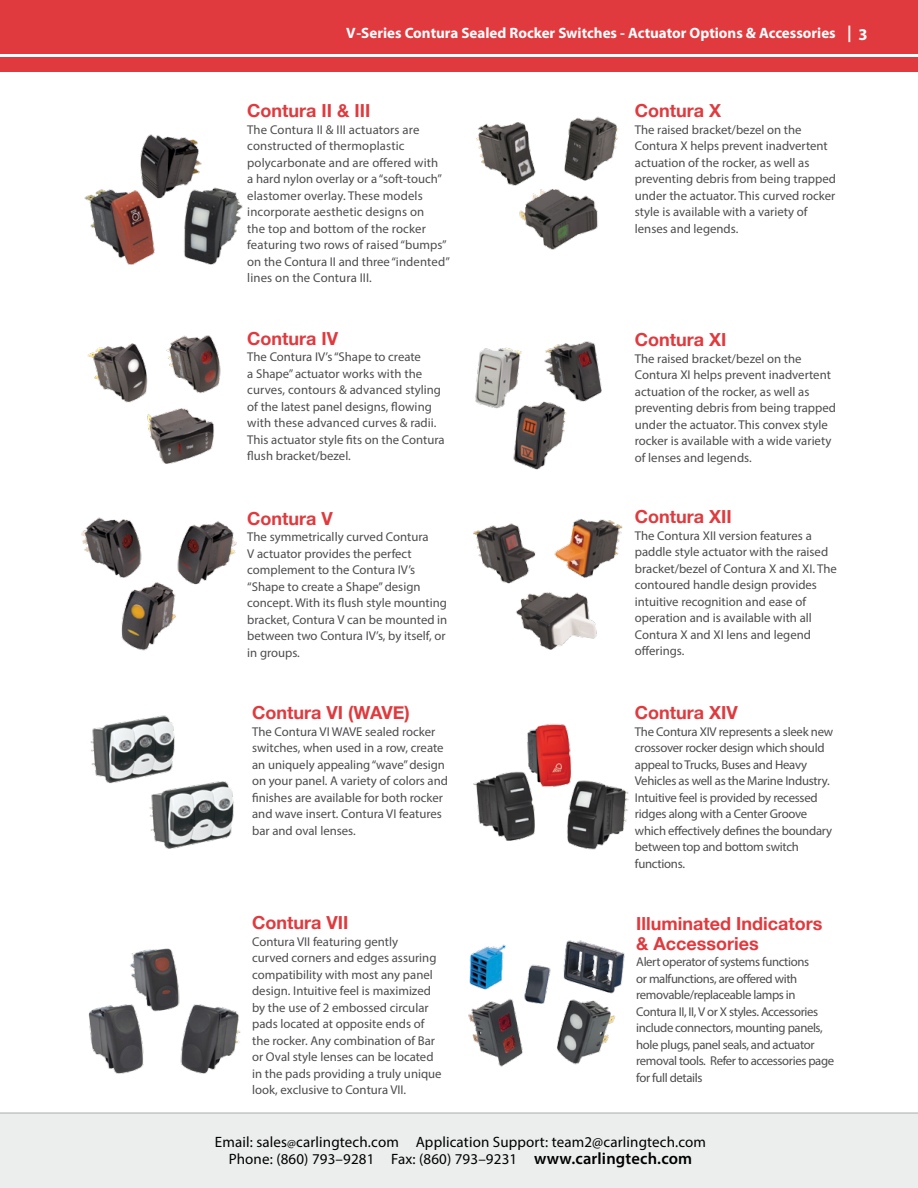
<style>
.page{position:relative;width:918px;height:1188px;background:#fff}
.page>*{position:absolute;margin:0;border:0;box-sizing:border-box;transform-origin:0 0}
.t1{font:700 18px/19.5px "Helvetica Neue";color:#e03a3e}
.t2{font:15px/16.8px "Myriad Pro";letter-spacing:.01em;color:#000;text-align:center}
.t3{font:700 15px "Myriad Pro";color:#fff}
.t4{font:12.75px/16.5px "Myriad Pro";color:#4d4d4f}
.t5{font:12.75px/16.5px "Myriad Pro";letter-spacing:-.02em;color:#4d4d4f}
.t6{font:12.75px/16.5px "Myriad Pro";letter-spacing:-.03em;color:#4d4d4f}
.s1{font-size:16.5px}
.s2{font-size:12px}
.s3{font-weight:600;font-size:16.5px}
</style>
<div class="page">
<div style="left:0;top:1112px;width:918px;height:76px;background:#eceded"></div>
<hr style="left:0;top:1112px;width:918px;height:2px;background:#c7c8ca">
<div style="left:0;top:57px;width:918px;height:15px;background:#e13a3e"></div>
<div style="left:0;top:0;width:918px;height:54px;background:#e13a3e"></div>
<img style="left:476px;top:116px;width:143px;height:134px">
<img style="left:475px;top:341px;width:127px;height:129px">
<img style="left:473px;top:519px;width:150px;height:131px">
<img style="left:473px;top:724px;width:156px;height:126px">
<img style="left:468px;top:940px;width:157px;height:127px">
<img style="left:84px;top:134px;width:159px;height:131px">
<img style="left:87px;top:335px;width:134px;height:129px">
<img style="left:81px;top:517px;width:156px;height:134px">
<img style="left:88px;top:948px;width:153px;height:126px">
<img style="left:90px;top:715px;width:85px;height:69px">
<img style="left:144px;top:780px;width:90px;height:69px">
<p class="t3" style="left:346px;top:23px;width:523px">V-Series Contura Sealed Rocker Switches - Actuator Options &amp; Accessories <span class="s1">| 3</span></p>
<h1 class="t1" style="left:247px;top:102px;width:125px">Contura II &amp; III</h1>
<p class="t4" style="left:247px;top:121px;width:204px">The Contura II &amp; III actuators are constructed of thermoplastic polycarbonate and are offered with<br>a hard nylon overlay or a “soft-touch” elastomer overlay. These models incorporate aesthetic designs on<br>the top and bottom of the rocker featuring two rows of raised “bumps” on the Contura II and three “indented” lines on the Contura III.</p>
<h1 class="t1" style="left:247px;top:329px;width:93px">Contura IV</h1>
<p class="t4" style="left:247px;top:349px;width:199px">The Contura IV’s “Shape to create<br>a Shape” actuator works with the curves, contours &amp; advanced styling of the latest panel designs, flowing with these advanced curves &amp; radii.<br>This actuator style fits on the Contura flush bracket/bezel.</p>
<h1 class="t1" style="left:247px;top:509px;width:87px">Contura V</h1>
<p class="t4" style="left:247px;top:528px;width:202px">The symmetrically curved Contura<br>V actuator provides the perfect complement to the Contura IV’s “Shape to create a Shape” design concept. With its flush style mounting bracket, Contura V can be mounted in between two Contura IV’s, by itself, or in groups.</p>
<h1 class="t1" style="left:252px;top:703px;width:159px">Contura VI (WAVE)</h1>
<p class="t4" style="left:252px;top:723px;width:197px">The Contura VI WAVE sealed rocker switches, when used in a row, create an uniquely appealing “wave” design on your panel. A variety of colors and finishes are available for both rocker and wave insert. Contura VI features bar and oval lenses.</p>
<h1 class="t1" style="left:252px;top:914px;width:98px">Contura VII</h1>
<p class="t4" style="left:252px;top:933px;width:191px">Contura VII featuring gently<br>curved corners and edges assuring compatibility with most any panel design. Intuitive feel is maximized by the use of 2 embossed circular pads located at opposite ends of the rocker. Any combination of Bar or Oval style lenses can be located in the pads providing a truly unique look, exclusive to Contura VII.</p>
<h1 class="t1" style="left:635px;top:102px;width:88px">Contura X</h1>
<p class="t4" style="left:635px;top:121px;width:203px">The raised bracket/bezel on the Contura X helps prevent inadvertent actuation of the rocker, as well as preventing debris from being trapped under the actuator. This curved rocker style is available with a variety of lenses and legends.</p>
<h1 class="t1" style="left:635px;top:331px;width:93px">Contura XI</h1>
<p class="t4" style="left:635px;top:350px;width:203px">The raised bracket/bezel on the Contura XI helps prevent inadvertent actuation of the rocker, as well as preventing debris from being trapped under the actuator. This convex style rocker is available with a wide variety of lenses and legends.</p>
<h1 class="t1" style="left:635px;top:508px;width:98px">Contura XII</h1>
<p class="t4" style="left:635px;top:527px;width:204px">The Contura XII version features a paddle style actuator with the raised bracket/bezel of Contura X and XI. The contoured handle design provides intuitive recognition and ease of operation and is available with all<br>Contura X and XI lens and legend offerings.</p>
<h1 class="t1" style="left:635px;top:704px;width:105px">Contura XIV</h1>
<p class="t5" style="left:635px;top:723px;width:200px">The Contura XIV represents a sleek new crossover rocker design which should appeal to Trucks, Buses and Heavy Vehicles as well as the Marine Industry.<br>Intuitive feel is provided by recessed ridges along with a Center Groove which effectively defines the boundary between top and bottom switch functions.</p>
<h1 class="t1" style="left:636px;top:915px;width:188px">Illuminated Indicators &amp; Accessories</h1>
<p class="t6" style="left:636px;top:954px;width:199px">Alert operator of systems functions<br>or malfunctions, are offered with removable/replaceable lamps in Contura II, II, V or X styles. Accessories include connectors, mounting panels, hole plugs, panel seals, and actuator removal tools. Refer to accessories page for full details</p>
<p class="t2" style="left:215px;top:1133px;width:493px">Email: sales<span class="s2">@</span>carlingtech.com Application Support: team2@carlingtech.com<br>Phone: (860) 793–9281 Fax: (860) 793–9231 <span class="s3">www.carlingtech.com</span></p>
</div>
